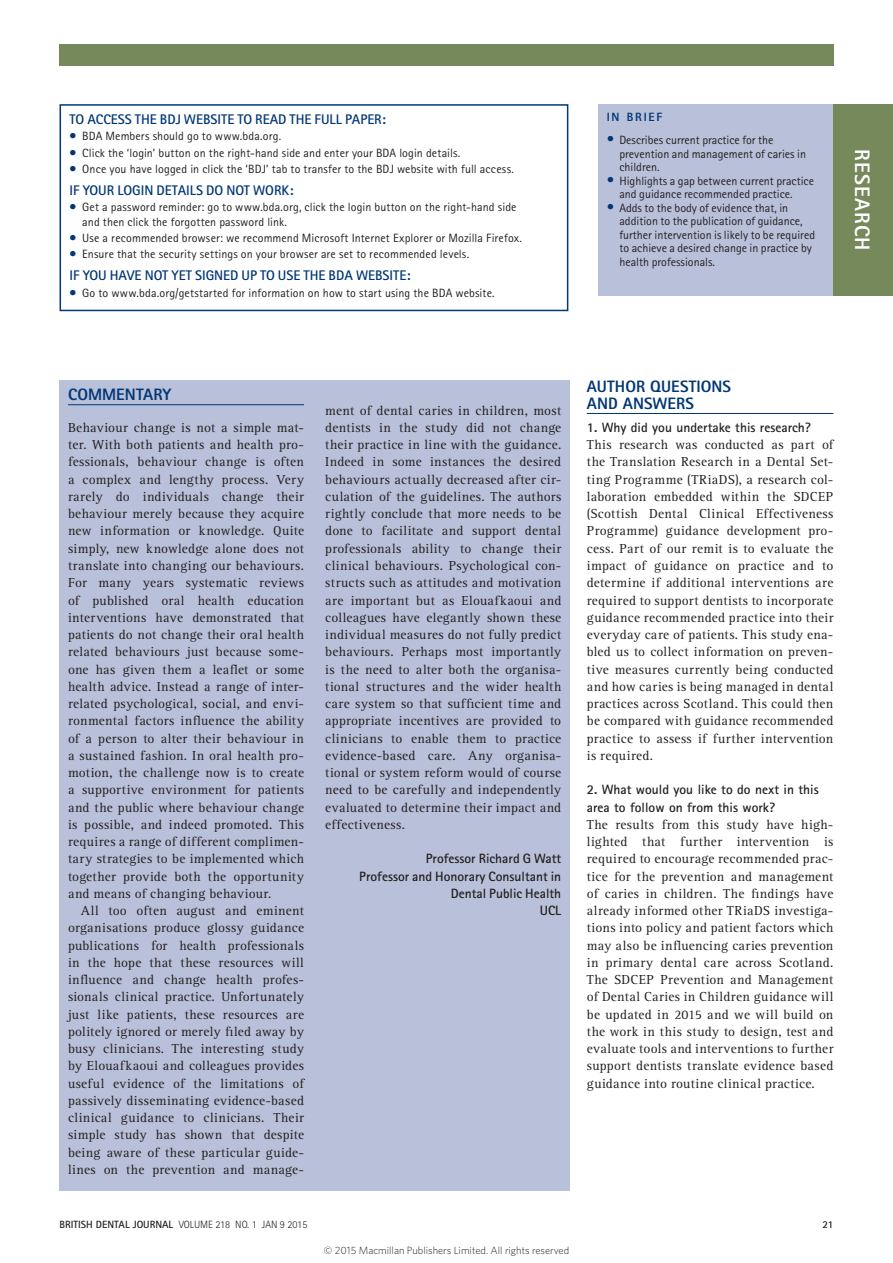
<style>
.page{position:relative;width:893px;height:1263px;background:#fff}
.page>*{position:absolute;margin:0;border:0;box-sizing:border-box;transform-origin:0 0}
._1_BDJ_page_header{font:800 21px "Rotis Sans Serif Std";letter-spacing:.055em;color:#fff}
._1_BDJ_crosshead_1{font:800 16.5px/17.2px "Rotis Sans Serif Std";color:#013775}
._2_BDJ_commentary_bo{font:700 13.95px "Rotis Sans Serif Std";color:#013775}
._1_BDJ_body_fullout{font:13.5px/17.2px "Rotis Serif Std";letter-spacing:.025em;color:#231f20;text-align:justify}
._1_BDJ_body{font:13.5px/17.2px "Rotis Serif Std";letter-spacing:.025em;color:#231f20;text-align:justify}
._2_BDJ_commentary_bo-2{font:700 13.5px/17.2px "Rotis Sans Serif Std";color:#231f20;text-align:right}
._1_BDJ_in_brief{font:12px/14.2px "Rotis Sans Serif Std";letter-spacing:.01em;color:#231f20}
.in_brief{font:12px/13.5px "Rotis Sans Serif Std";color:#231f20}
._1_BDJ_mini_strap{font:800 12px "Rotis Sans Serif Std";letter-spacing:.15em;color:#013775}
.t1{font:300 10.5px "Whitney";color:#231f20}
.t2{font:300 10.5px "Rotis Sans Serif Std";color:#231f20}
.t3{font:700 10.5px "Rotis Sans Serif Std";color:#231f20}
.s1{color:#013775}
.s2{font-size:15px;color:#013775}
.s3{font-weight:700}
</style>
<div class="page">
<div style="left:60px;top:380px;width:510px;height:811px;background:#b9c0d9"></div>
<hr style="left:68px;top:404px;width:236px;height:1px;background:#013775">
<div style="left:60px;top:104px;width:508px;height:207px;border:2px solid #013775"></div>
<div style="left:598px;top:104px;width:295px;height:192px;background:#b9c0d9"></div>
<div style="left:833px;top:104px;width:60px;height:192px;background:#76895b"></div>
<hr style="left:587px;top:413px;width:246px;height:1px;background:#013775">
<div style="left:59px;top:45px;width:774px;height:21px;background:#76895b"></div>
<p class="_2_BDJ_commentary_bo" style="left:70px;top:110px;width:318px">TO ACCESS THE BDJ WEBSITE TO READ THE FULL PAPER:</p>
<p class="_1_BDJ_in_brief" style="left:70px;top:129px;width:213px"><span class="s1">•</span> BDA Members should go to www.bda.org.</p>
<p class="_1_BDJ_in_brief" style="left:70px;top:145px;width:392px"><span class="s1">•</span> Click the ‘login’ button on the right-hand side and enter your BDA login details.</p>
<p class="_1_BDJ_in_brief" style="left:70px;top:162px;width:446px"><span class="s1">•</span> Once you have logged in click the ‘BDJ’ tab to transfer to the BDJ website with full access.</p>
<p class="_2_BDJ_commentary_bo" style="left:70px;top:181px;width:225px">IF YOUR LOGIN DETAILS DO NOT WORK:</p>
<p class="_1_BDJ_in_brief" style="left:82px;top:200px;width:436px;text-indent:-13px"><span class="s1">•</span> Get a password reminder: go to www.bda.org, click the login button on the right-hand side and then click the forgotten password link.</p>
<p class="_1_BDJ_in_brief" style="left:70px;top:231px;width:454px"><span class="s1">•</span> Use a recommended browser: we recommend Microsoft Internet Explorer or Mozilla Firefox.</p>
<p class="_1_BDJ_in_brief" style="left:70px;top:247px;width:401px"><span class="s1">•</span> Ensure that the security settings on your browser are set to recommended levels.</p>
<p class="_2_BDJ_commentary_bo" style="left:70px;top:267px;width:342px">IF YOU HAVE NOT YET SIGNED UP TO USE THE BDA WEBSITE:</p>
<p class="_1_BDJ_in_brief" style="left:70px;top:285px;width:427px"><span class="s1">•</span> Go to www.bda.org/getstarted for information on how to start using the BDA website.</p>
<p class="_1_BDJ_mini_strap" style="left:607px;top:109px;width:57px">IN BRIEF</p>
<p class="in_brief" style="left:619px;top:133px;width:188px;text-indent:-13px"><span class="s2">•</span> Describes current practice for the prevention and management of caries in children.</p>
<p class="in_brief" style="left:619px;top:174px;width:196px;text-indent:-13px"><span class="s2">•</span> Highlights a gap between current practice and guidance recommended practice.</p>
<p class="in_brief" style="left:619px;top:201px;width:197px;text-indent:-13px"><span class="s2">•</span> Adds to the body of evidence that, in addition to the publication of guidance, further intervention is likely to be required to achieve a desired change in practice by health professionals.</p>
<p class="_1_BDJ_page_header" style="left:876px;top:149px;width:103px;rotate:90deg">RESEARCH</p>
<p class="_1_BDJ_crosshead_1" style="left:68px;top:386px;width:105px">COMMENTARY</p>
<p class="_1_BDJ_body_fullout" style="left:68px;top:419px;width:238px">Behaviour change is not a simple mat&shy;ter. With both patients and health pro&shy;fessionals, behaviour change is often a complex and lengthy process. Very rarely do individuals change their behaviour merely because they acquire new information or knowledge. Quite simply, new knowledge alone does not translate into changing our behaviours.<br>For many years systematic reviews of published oral health education interventions have demonstrated that patients do not change their oral health related behaviours just because some&shy;one has given them a leaflet or some health advice. Instead a range of inter&shy;related psychological, social, and envi&shy;ronmental factors influence the ability of a person to alter their behaviour in a sustained fashion. In oral health pro&shy;motion, the challenge now is to create a supportive environment for patients and the public where behaviour change is possible, and indeed promoted. This requires a range of different complimen&shy;tary strategies to be implemented which together provide both the opportunity and means of changing behaviour.</p>
<p class="_1_BDJ_body" style="left:68px;top:902px;width:238px;text-indent:13px">All too often august and eminent organisations produce glossy guidance publications for health professionals in the hope that these resources will influence and change health profes&shy;sionals clinical practice. Unfortunately just like patients, these resources are politely ignored or merely filed away by busy clinicians. The interesting study by Elouafkaoui and colleagues provides useful evidence of the limitations of passively disseminating evidence-based clinical guidance to clinicians. Their simple study has shown that despite being aware of these particular guide&shy;lines on the prevention and manage-</p>
<p class="_1_BDJ_body" style="left:325px;top:402px;width:238px">ment of dental caries in children, most dentists in the study did not change their practice in line with the guidance.<br>Indeed in some instances the desired behaviours actually decreased after cir&shy;culation of the guidelines. The authors rightly conclude that more needs to be done to facilitate and support dental professionals ability to change their clinical behaviours. Psychological con&shy;structs such as attitudes and motivation are important but as Elouafkaoui and colleagues have elegantly shown these individual measures do not fully predict behaviours. Perhaps most importantly is the need to alter both the organisa&shy;tional structures and the wider health care system so that sufficient time and appropriate incentives are provided to clinicians to enable them to practice evidence-based care. Any organisa&shy;tional or system reform would of course need to be carefully and independently evaluated to determine their impact and effectiveness.</p>
<p class="_2_BDJ_commentary_bo-2" style="left:359px;top:850px;width:203px">Professor Richard G Watt<br>Professor and Honorary Consultant in<br>Dental Public Health<br>UCL</p>
<p class="_1_BDJ_crosshead_1" style="left:587px;top:377px;width:146px">AUTHOR QUESTIONS<br>AND ANSWERS</p>
<p class="_2_BDJ_commentary_bo-2" style="left:587px;top:418px;width:226px">1. Why did you undertake this research?</p>
<p class="_1_BDJ_body_fullout" style="left:587px;top:436px;width:248px">This research was conducted as part of the Translation Research in a Dental Set&shy;ting Programme (TRiaDS), a research col&shy;laboration embedded within the SDCEP (Scottish Dental Clinical Effectiveness Programme) guidance development pro&shy;cess. Part of our remit is to evaluate the impact of guidance on practice and to determine if additional interventions are required to support dentists to incorporate guidance recommended practice into their everyday care of patients. This study ena&shy;bled us to collect information on preven&shy;tive measures currently being conducted and how caries is being managed in dental practices across Scotland. This could then be compared with guidance recommended practice to assess if further intervention is required.</p>
<p class="_2_BDJ_commentary_bo-2" style="left:587px;top:781px;width:233px;text-align:left">2. What would you like to do next in this area to follow on from this work?</p>
<p class="_1_BDJ_body_fullout" style="left:587px;top:816px;width:248px">The results from this study have high&shy;lighted that further intervention is required to encourage recommended prac&shy;tice for the prevention and management of caries in children. The findings have already informed other TRiaDS investiga&shy;tions into policy and patient factors which may also be influencing caries prevention in primary dental care across Scotland.<br>The SDCEP Prevention and Management of Dental Caries in Children guidance will be updated in 2015 and we will build on the work in this study to design, test and evaluate tools and interventions to further support dentists translate evidence based guidance into routine clinical practice.</p>
<p class="t2" style="left:60px;top:1218px;width:249px"><span class="s3">BRITISH DENTAL JOURNAL</span> VOLUME 218 NO. 1 JAN 9 2015</p>
<p class="t3" style="left:822px;top:1217px;width:12px">21</p>
<p class="t1" style="left:324px;top:1243px;width:247px">© 2015 Macmillan Publishers Limited. All rights reserved</p>
</div>
